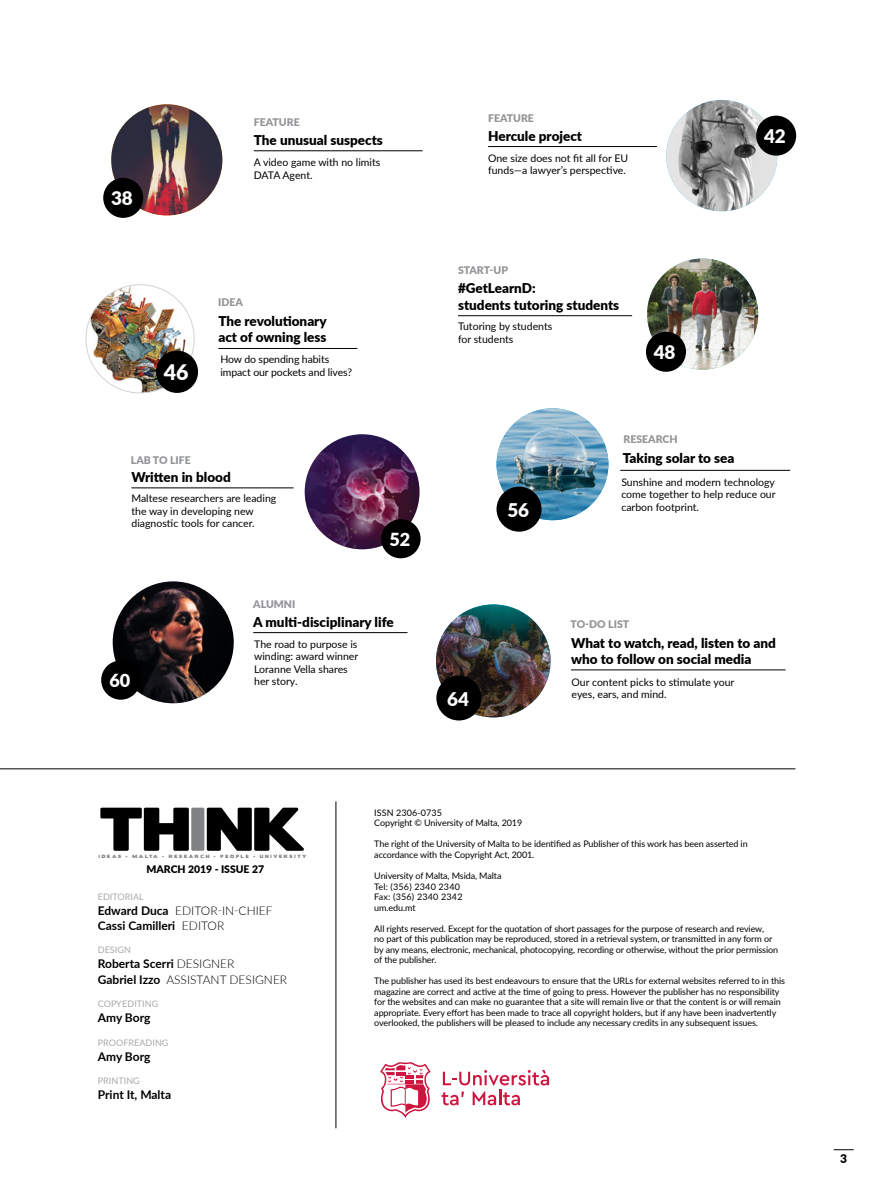
<style>
.page{position:relative;width:872px;height:1191px;background:#fff}
.page>*{position:absolute;margin:0;border:0;box-sizing:border-box;transform-origin:0 0}
.t1{font:55.05px "Boris Black Bloxx";color:#000}
.t2{font:900 21.45px "Lato";color:#fff}
.t3{font:900 18.75px "Lato";letter-spacing:-.01em;color:#fff}
.t4{font:900 18px "Lato";color:#fff}
.t5{font:900 13.5px/16.2px "Lato";color:#000}
.t6{font:700 12px/15px "Lato";color:#000}
.t7{font:300 12px/15px "Lato";color:#000}
.t8{font:900 12px "Lato";color:#000}
.t9{font:10.5px/12.6px "Lato";color:#000}
.t10{font:900 10.5px "Lato";color:#939598}
.t11{font:900 10.5px "Lato";color:#000}
.t12{font:9px/10.5px "Lato";letter-spacing:-.01em;color:#000}
.t13{font:9px "Lato";letter-spacing:.005em;color:#a7a9ac}
.t14{font:4.2px "Boris Black Bloxx";letter-spacing:.43em;color:#808285}
.s1{color:#808285}
.s2{font-weight:300}
.s3{font-weight:700}
</style>
<div class="page">
<svg style="left:833px;top:1149px;width:20px;height:1px"></svg>
<hr style="left:335px;top:801px;width:1px;height:327px;background:#000">
<img style="left:86px;top:285px;width:108px;height:108px;border-radius:54px">
<img style="left:305px;top:434px;width:114px;height:115px;border-radius:57px">
<img style="left:111px;top:104px;width:111px;height:111px;border-radius:56px">
<img style="left:666px;top:100px;width:111px;height:111px;border-radius:56px">
<img style="left:647px;top:258px;width:111px;height:112px;border-radius:56px">
<img style="left:436px;top:604px;width:114px;height:113px">
<img style="left:113px;top:581px;width:121px;height:122px;border-radius:61px">
<img style="left:496px;top:408px;width:112px;height:112px;border-radius:56px">
<svg style="left:441px;top:1070px;width:108px;height:35px"></svg>
<svg style="left:380px;top:1062px;width:51px;height:56px"></svg>
<hr style="left:0;top:768px;width:795px;height:1px;background:#000">
<div style="left:103px;top:178px;width:40px;height:40px;background:#000;border-radius:50%"></div>
<div style="left:756px;top:116px;width:40px;height:40px;background:#000;border-radius:50%"></div>
<div style="left:646px;top:332px;width:40px;height:40px;background:#000;border-radius:50%"></div>
<hr style="left:131px;top:487px;width:162px;height:1px;background:#000">
<hr style="left:218px;top:348px;width:139px;height:1px;background:#000">
<hr style="left:254px;top:150px;width:168px;height:1px;background:#000">
<hr style="left:488px;top:146px;width:169px;height:1px;background:#000">
<hr style="left:458px;top:315px;width:174px;height:1px;background:#000">
<hr style="left:571px;top:669px;width:210px;height:1px;background:#000">
<div style="left:381px;top:519px;width:39px;height:39px;background:#000;border-radius:50%"></div>
<div style="left:101px;top:660px;width:39px;height:39px;background:#000;border-radius:50%"></div>
<hr style="left:253px;top:632px;width:154px;height:1px;background:#000">
<div style="left:496px;top:486px;width:45px;height:45px;background:#000;border-radius:50%"></div>
<div style="left:436px;top:675px;width:45px;height:45px;background:#000;border-radius:50%"></div>
<div style="left:156px;top:350px;width:42px;height:43px;background:#000;border-radius:50%"></div>
<hr style="left:620px;top:470px;width:170px;height:1px;background:#000">
<h3 class="t3" style="left:111px;top:184px;width:23px">38</h3>
<h2 class="t2" style="left:164px;top:356px;width:26px">46</h2>
<p class="t10" style="left:131px;top:453px;width:62px">LAB TO LIFE</p>
<p class="t10" style="left:254px;top:114px;width:47px">FEATURE</p>
<p class="t10" style="left:488px;top:110px;width:47px">FEATURE</p>
<h3 class="t5" style="left:254px;top:131px;width:131px">The unusual suspects</h3>
<h3 class="t5" style="left:488px;top:127px;width:96px">Hercule project</h3>
<p class="t9" style="left:254px;top:155px;width:128px">A video game with no limits<br>DATA Agent.</p>
<p class="t9" style="left:488px;top:151px;width:141px">One size does not fit all for EU funds—a lawyer’s perspective.</p>
<p class="t10" style="left:218px;top:294px;width:26px">IDEA</p>
<h3 class="t5" style="left:218px;top:313px;width:110px">The revolutionary act of owning less</h3>
<p class="t9" style="left:220px;top:353px;width:133px">How do spending habits impact our pockets and lives?</p>
<p class="t10" style="left:458px;top:262px;width:51px">START-UP</p>
<h3 class="t5" style="left:458px;top:280px;width:163px">#GetLearnD:<br>students tutoring students</h3>
<p class="t9" style="left:458px;top:319px;width:96px">Tutoring by students for students</p>
<h3 class="t3" style="left:654px;top:338px;width:23px">48</h3>
<p class="t10" style="left:623px;top:431px;width:56px">RESEARCH</p>
<h3 class="t5" style="left:623px;top:450px;width:113px">Taking solar to sea</h3>
<h3 class="t3" style="left:764px;top:122px;width:23px">42</h3>
<h3 class="t5" style="left:131px;top:468px;width:101px">Written in blood</h3>
<p class="t9" style="left:131px;top:491px;width:146px">Maltese researchers are leading the way in developing new diagnostic tools for cancer.</p>
<p class="t10" style="left:253px;top:596px;width:44px">ALUMNI</p>
<h3 class="t4" style="left:389px;top:526px;width:22px">52</h3>
<h3 class="t4" style="left:110px;top:667px;width:22px">60</h3>
<h3 class="t5" style="left:253px;top:613px;width:142px">A multi-disciplinary life</h3>
<p class="t9" style="left:254px;top:637px;width:106px">The road to purpose is winding: award winner<br>Loranne Vella shares her story.</p>
<h3 class="t3" style="left:447px;top:684px;width:23px">64</h3>
<h3 class="t3" style="left:507px;top:496px;width:23px">56</h3>
<p class="t9" style="left:621px;top:475px;width:156px;text-align:justify">Sunshine and modern technology come together to help reduce our carbon footprint.</p>
<p class="t10" style="left:570px;top:616px;width:60px">TO-DO LIST</p>
<h3 class="t5" style="left:571px;top:634px;width:206px">What to watch, read, listen to and who to follow on social media</h3>
<p class="t9" style="left:571px;top:675px;width:164px">Our content picks to stimulate your eyes, ears, and mind.</p>
<h1 class="t1" style="left:99px;top:787px;width:208px">TH<span class="s1">I</span>NK</h1>
<p class="t14" style="left:99px;top:853px;width:112px">IDEAS • MALTA • RESEARCH</p>
<p class="t14" style="left:214px;top:853px;width:94px">• PEOPLE • UNIVERSITY</p>
<p class="t11" style="left:146px;top:861px;width:119px">MARCH 2019 - ISSUE 27</p>
<p class="t13" style="left:98px;top:890px;width:48px">EDITORIAL</p>
<h3 class="t6" style="left:98px;top:902px;width:176px">Edward Duca <span class="s2">EDITOR-IN-CHIEF<br></span>Cassi Camilleri <span class="s2">EDITOR</span></h3>
<p class="t13" style="left:98px;top:943px;width:35px">DESIGN</p>
<h3 class="t7" style="left:98px;top:956px;width:191px"><span class="s3">Roberta Scerri</span> DESIGNER<br><span class="s3">Gabriel Izzo</span> ASSISTANT DESIGNER</h3>
<p class="t13" style="left:98px;top:997px;width:62px">COPYEDITING</p>
<h3 class="t6" style="left:98px;top:1009px;width:54px">Amy Borg</h3>
<p class="t13" style="left:98px;top:1035px;width:72px">PROOFREADING</p>
<h3 class="t6" style="left:98px;top:1048px;width:54px">Amy Borg</h3>
<p class="t13" style="left:98px;top:1074px;width:44px">PRINTING</p>
<h3 class="t6" style="left:98px;top:1086px;width:75px">Print It, Malta</h3>
<p class="t12" style="left:374px;top:807px;width:149px">ISSN 2306-0735<br>Copyright © University of Malta, 2019</p>
<p class="t12" style="left:374px;top:838px;width:375px">The right of the University of Malta to be identified as Publisher of this work has been asserted in accordance with the Copyright Act, 2001.</p>
<p class="t12" style="left:374px;top:870px;width:129px">University of Malta, Msida, Malta<br>Tel: (356) 2340 2340<br>Fax: (356) 2340 2342 um.edu.mt</p>
<p class="t12" style="left:374px;top:922px;width:405px">All rights reserved. Except for the quotation of short passages for the purpose of research and review,<br>no part of this publication may be reproduced, stored in a retrieval system, or transmitted in any form or by any means, electronic, mechanical, photocopying, recording or otherwise, without the prior permission of the publisher.</p>
<p class="t12" style="left:374px;top:975px;width:412px">The publisher has used its best endeavours to ensure that the URLs for external websites referred to in this magazine are correct and active at the time of going to press. However the publisher has no responsibility for the websites and can make no guarantee that a site will remain live or that the content is or will remain appropriate. Every effort has been made to trace all copyright holders, but if any have been inadvertently overlooked, the publishers will be pleased to include any necessary credits in any subsequent issues.</p>
<h3 class="t8" style="left:840px;top:1149px;width:8px">3</h3>
</div>
